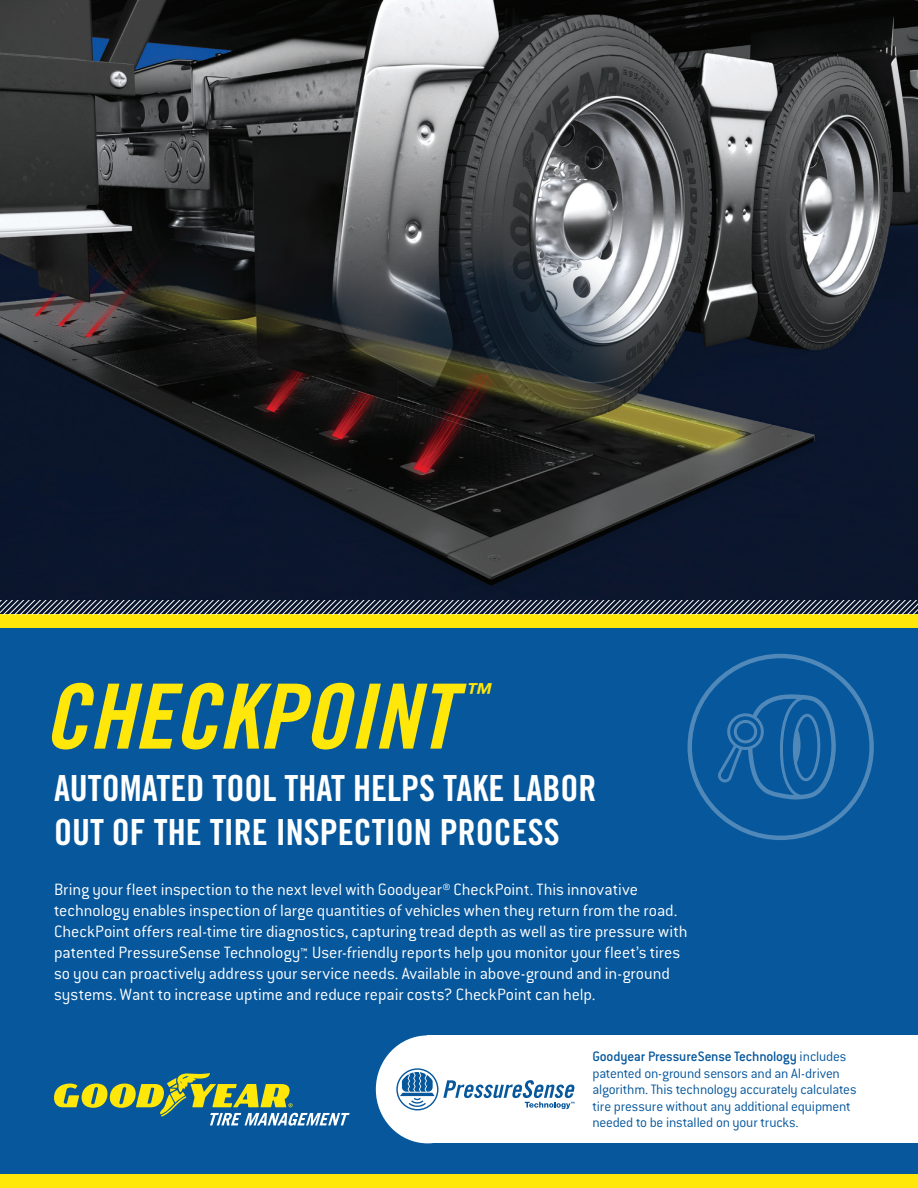
<style>
.page{position:relative;width:918px;height:1188px;background:#fff}
.page>*{position:absolute;margin:0;border:0;box-sizing:border-box;transform-origin:0 0}
.t1{font:90px "Trade Gothic LT Std Bd Cn 20 Obl";color:#ffe709}
.t2{font:36px/43.2px "Trade Gothic LT Std Bd Cn 20";color:#fff}
.t3{font:26.25px "Trade Gothic LT Std Bd Cn 20 Obl";color:#ffe709}
.t4{font:300 18px/21px "Conduit ITC Std";letter-spacing:-.005em;color:#fff}
.t5{font:300 15px/16.5px "Conduit ITC Std";letter-spacing:-.015em;color:#06579c}
.s1{font-weight:500}
</style>
<div class="page">
<img style="left:0;top:0;width:918px;height:601px">
<div style="left:0;top:628px;width:918px;height:560px;background:#06579c"></div>
<div style="left:0;top:614px;width:918px;height:14px;background:#ffe709"></div>
<svg style="left:0;top:601px;width:918px;height:13px;background:#485061"></svg>
<div style="left:0;top:1174px;width:918px;height:14px;background:#ffe709"></div>
<svg style="left:54px;top:1073px;width:296px;height:53px"></svg>
<svg style="left:688px;top:654px;width:186px;height:186px"></svg>
<div style="left:428px;top:1035px;width:490px;height:108px;background:#fff"></div>
<div style="left:376px;top:1035px;width:104px;height:108px;background:#fff;border-radius:50%"></div>
<svg style="left:396px;top:1068px;width:178px;height:42px"></svg>
<h1 class="t1" style="left:44px;top:662px;width:411px">CHECKPOINT</h1>
<h3 class="t3" style="left:464px;top:677px;width:27px">™</h3>
<h2 class="t2" style="left:54px;top:767px;width:544px">AUTOMATED TOOL THAT HELPS TAKE LABOR<br>OUT OF THE TIRE INSPECTION PROCESS</h2>
<p class="t4" style="left:54px;top:878px;width:635px">Bring your fleet inspection to the next level with Goodyear® CheckPoint. This innovative technology enables inspection of large quantities of vehicles when they return from the road.<br>CheckPoint offers real-time tire diagnostics, capturing tread depth as well as tire pressure with patented PressureSense Technology™. User-friendly reports help you monitor your fleet’s tires so you can proactively address your service needs. Available in above-ground and in-ground systems. Want to increase uptime and reduce repair costs? CheckPoint can help.</p>
<p class="t5" style="left:592px;top:1048px;width:266px"><span class="s1">Goodyear PressureSense Technology</span> includes patented on-ground sensors and an AI-driven algorithm. This technology accurately calculates tire pressure without any additional equipment needed to be installed on your trucks.</p>
</div>
